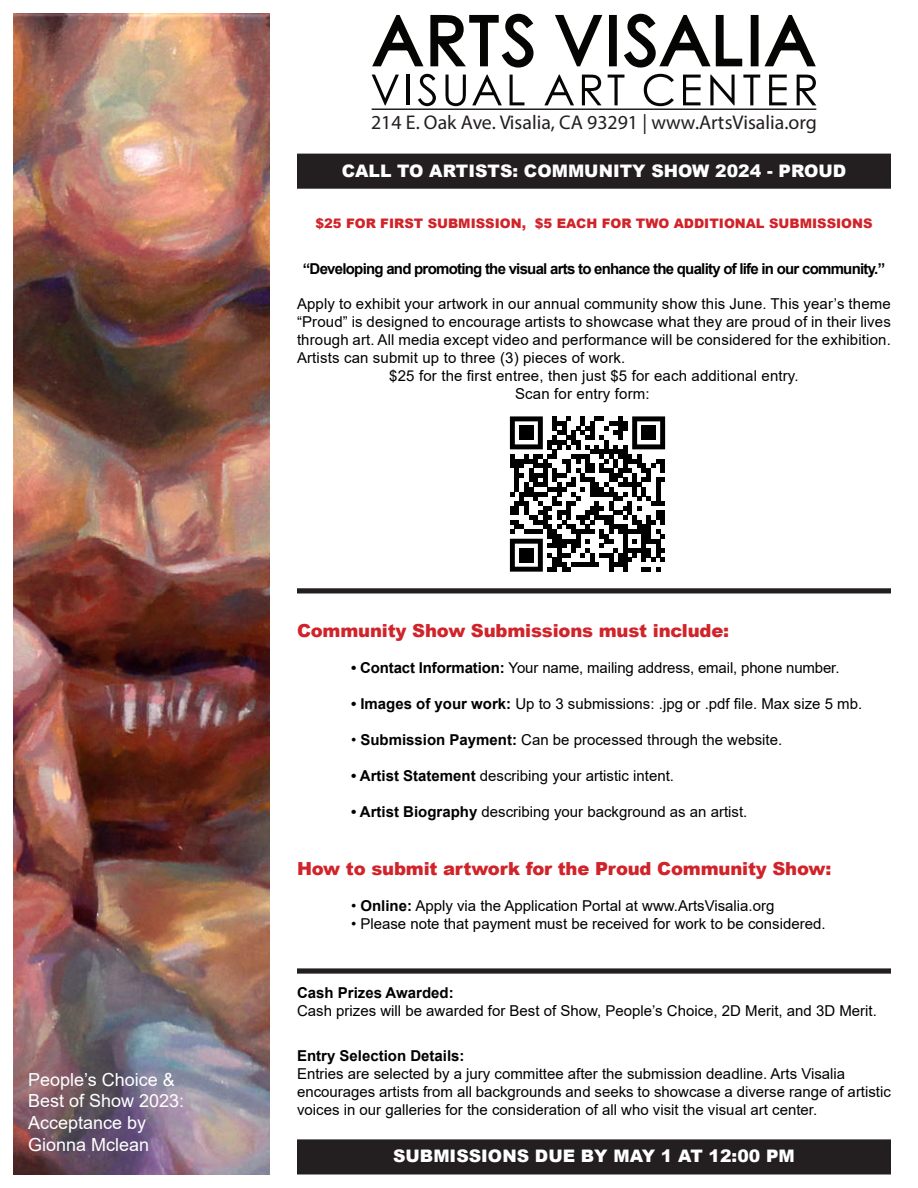
<style>
.page{position:relative;width:918px;height:1188px;background:#fff}
.page>*{position:absolute;margin:0;border:0;box-sizing:border-box;transform-origin:0 0}
.t1{font:19.8px "Myriad Pro";color:#231f20}
.t2{font:900 18px "Arial";letter-spacing:-.01em;color:#d1232a}
.t3{font:18px "Arial";color:#fff}
.t4{font:900 17.25px "Arial";color:#fff}
.t5{font:15px/18px "Arial";color:#000;text-align:justify}
.t6{font:700 15px "Arial";letter-spacing:-.05em;color:#000}
.t7{font:700 15px "Arial";color:#000}
.t8{font:900 13.2px "Arial";color:#d1232a}
.s1{font-weight:700}
</style>
<div class="page">
<img style="left:14px;top:14px;width:256px;height:1160px">
<svg style="left:371px;top:13px;width:163px;height:93px"></svg>
<svg style="left:544px;top:13px;width:273px;height:93px"></svg>
<hr style="left:372px;top:108px;width:444px;height:2px;background:#231f20">
<div style="left:298px;top:154px;width:592px;height:34px;background:#231f20"></div>
<div style="left:297px;top:154px;width:594px;height:35px;border:2px solid #231f20"></div>
<div style="left:297px;top:588px;width:594px;height:5px;border:2px solid #231f20"></div>
<div style="left:297px;top:968px;width:594px;height:6px;border:2px solid #231f20"></div>
<div style="left:298px;top:1140px;width:592px;height:34px;background:#231f20"></div>
<div style="left:297px;top:1139px;width:594px;height:35px;border:2px solid #231f20"></div>
<svg style="left:510px;top:416px;width:155px;height:156px"></svg>
<div style="left:519px;top:426px;width:14px;height:14px;background:#000"></div>
<div style="left:642px;top:426px;width:14px;height:14px;background:#000"></div>
<div style="left:519px;top:548px;width:14px;height:14px;background:#000"></div>
<p class="t3" style="left:28px;top:1067px;width:148px">People’s Choice &amp;</p>
<p class="t3" style="left:28px;top:1089px;width:158px">Best of Show 2023:</p>
<p class="t3" style="left:28px;top:1110px;width:120px">Acceptance by</p>
<p class="t3" style="left:28px;top:1132px;width:123px">Gionna Mclean</p>
<h1 class="t1" style="left:371px;top:110px;width:447px">214 E. Oak Ave. Visalia, CA 93291 | www.ArtsVisalia.org</h1>
<p class="t4" style="left:342px;top:158px;width:506px">CALL TO ARTISTS: COMMUNITY SHOW 2024 - PROUD</p>
<p class="t8" style="left:315px;top:214px;width:559px">$25 FOR FIRST SUBMISSION, $5 EACH FOR TWO ADDITIONAL SUBMISSIONS</p>
<p class="t6" style="left:303px;top:258px;width:584px">“Developing and promoting the visual arts to enhance the quality of life in our community.”</p>
<p class="t5" style="left:297px;top:294px;width:595px">Apply to exhibit your artwork in our annual community show this June. This year’s theme “Proud” is designed to encourage artists to showcase what they are proud of in their lives through art. All media except video and performance will be considered for the exhibition.<br>Artists can submit up to three (3) pieces of work.</p>
<p class="t5" style="left:389px;top:366px;width:411px">$25 for the first entree, then just $5 for each additional entry.</p>
<p class="t5" style="left:515px;top:384px;width:136px">Scan for entry form:</p>
<p class="t2" style="left:297px;top:618px;width:434px">Community Show Submissions must include:</p>
<p class="t5" style="left:351px;top:659px;width:490px"><span class="s1">• Contact Information:</span> Your name, mailing address, email, phone number.</p>
<p class="t5" style="left:351px;top:695px;width:513px"><span class="s1">• Images of your work:</span> Up to 3 submissions: .jpg or .pdf file. Max size 5 mb.</p>
<p class="t5" style="left:351px;top:731px;width:433px">• <span class="s1">Submission Payment:</span> Can be processed through the website.</p>
<p class="t5" style="left:351px;top:767px;width:325px"><span class="s1">• Artist Statement</span> describing your artistic intent.</p>
<p class="t5" style="left:351px;top:803px;width:398px"><span class="s1">• Artist Biography</span> describing your background as an artist.</p>
<p class="t2" style="left:297px;top:855px;width:536px">How to submit artwork for the Proud Community Show:</p>
<p class="t5" style="left:351px;top:897px;width:425px">• <span class="s1">Online:</span> Apply via the Application Portal at www.ArtsVisalia.org</p>
<p class="t5" style="left:351px;top:915px;width:476px">• Please note that payment must be received for work to be considered.</p>
<p class="t7" style="left:297px;top:982px;width:158px">Cash Prizes Awarded:</p>
<p class="t5" style="left:297px;top:1001px;width:581px">Cash prizes will be awarded for Best of Show, People’s Choice, 2D Merit, and 3D Merit.</p>
<p class="t7" style="left:297px;top:1045px;width:169px">Entry Selection Details:</p>
<p class="t5" style="left:297px;top:1064px;width:550px">Entries are selected by a jury committee after the submission deadline. Arts Visalia</p>
<p class="t5" style="left:297px;top:1082px;width:595px">encourages artists from all backgrounds and seeks to showcase a diverse range of artistic voices in our galleries for the consideration of all who visit the visual art center.</p>
<p class="t4" style="left:393px;top:1144px;width:403px">SUBMISSIONS DUE BY MAY 1 AT 12:00 PM</p>
</div>
